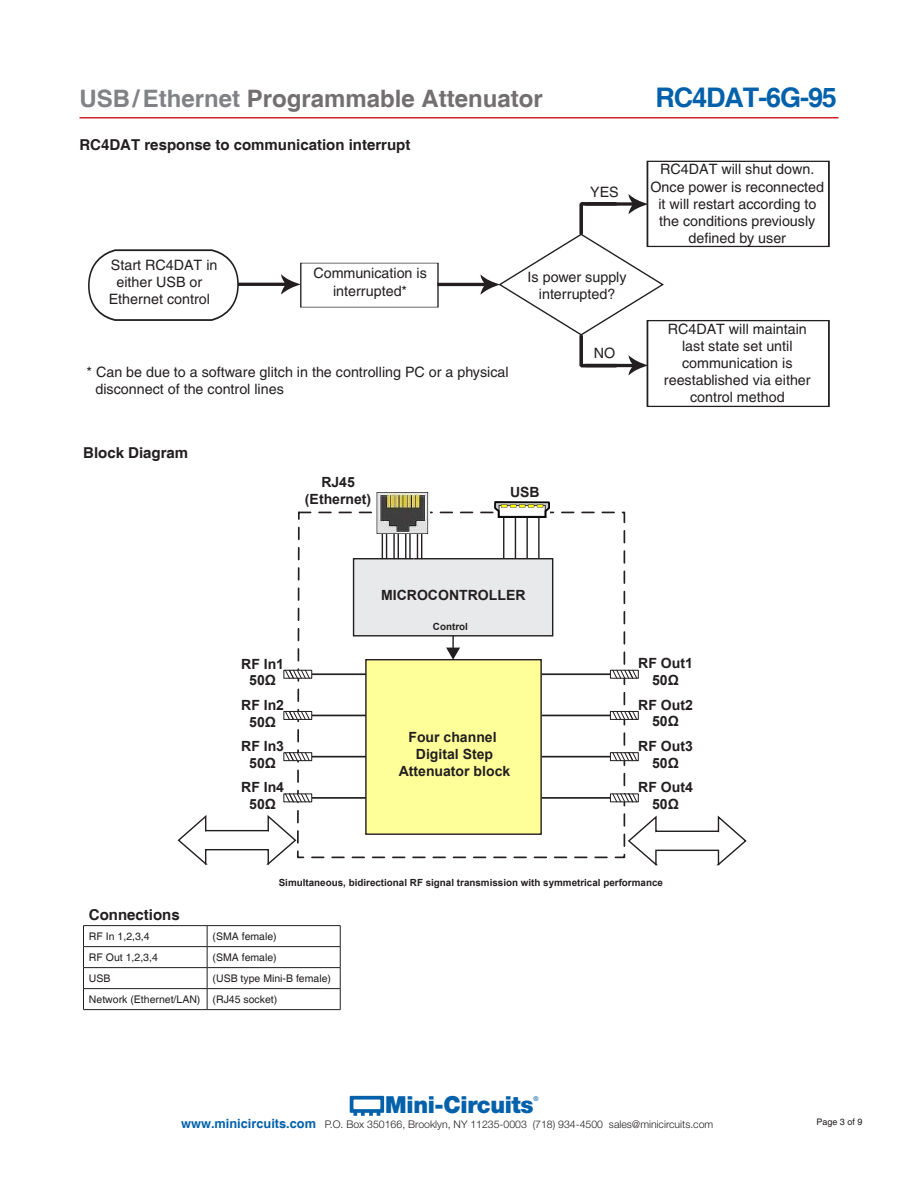
<style>
.page{position:relative;width:918px;height:1188px;background:#fff}
.page>*{position:absolute;margin:0;border:0;box-sizing:border-box;transform-origin:0 0}
.t1{font:700 27px "Helvetica";letter-spacing:-.04em;color:#0261aa}
.t2{font:700 24px "Helvetica";color:#736f71}
.t3{font:900 23.55px "Helvetica Neue";letter-spacing:-.015em;color:#0261aa}
.SECTIONS-HEAD{font:700 15px "Helvetica";color:#231f20}
.t4{font:14.25px/17.1px "Helvetica";color:#231f20;text-align:center}
.t5{font:700 14.1px/16.8px "Arial";color:#231f20;text-align:center}
.t6{font:10.5px "Helvetica";color:#231f20}
.t7{font:300 10.5px "Helvetica Neue";color:#231f20}
.t8{font:700 9.9px "Arial";color:#231f20}
.t9{font:9px "Helvetica";color:#231f20}
.t10{font:500 6.6px "Helvetica Neue";color:#0261aa}
.s1{color:#808285}
.s2{font-family:"Helvetica";font-weight:700;font-size:12.75px;color:#0261aa}
</style>
<div class="page">
<svg style="left:350px;top:1096px;width:34px;height:20px"></svg>
<hr style="left:80px;top:117px;width:758px;height:1px;background:#d1232a">
<hr style="left:83px;top:925px;width:124px;height:1px;background:#231f20">
<hr style="left:207px;top:925px;width:133px;height:1px;background:#231f20">
<hr style="left:83px;top:946px;width:124px;height:1px;background:#231f20">
<hr style="left:207px;top:946px;width:133px;height:1px;background:#231f20">
<hr style="left:83px;top:967px;width:124px;height:1px;background:#231f20">
<hr style="left:207px;top:967px;width:133px;height:1px;background:#231f20">
<svg style="left:83px;top:926px;width:1px;height:83px"></svg>
<hr style="left:83px;top:988px;width:124px;height:1px;background:#231f20">
<hr style="left:83px;top:1009px;width:124px;height:1px;background:#231f20">
<svg style="left:207px;top:926px;width:1px;height:83px"></svg>
<svg style="left:340px;top:926px;width:1px;height:83px"></svg>
<hr style="left:207px;top:988px;width:133px;height:1px;background:#231f20">
<hr style="left:207px;top:1009px;width:133px;height:1px;background:#231f20">
<svg style="left:88px;top:249px;width:213px;height:72px"></svg>
<svg style="left:437px;top:194px;width:227px;height:182px"></svg>
<div style="left:647px;top:161px;width:182px;height:85px;background:#fff"></div>
<div style="left:647px;top:161px;width:183px;height:86px;border:1px solid #231f20"></div>
<div style="left:647px;top:321px;width:182px;height:85px;background:#fff"></div>
<div style="left:647px;top:320px;width:183px;height:87px;border:2px solid #231f20"></div>
<svg style="left:297px;top:511px;width:329px;height:348px"></svg>
<hr style="left:291px;top:673px;width:340px;height:2px;background:#231f20">
<div style="left:610px;top:670px;width:29px;height:9px;border:1px solid #231f20"></div>
<svg style="left:611px;top:669px;width:27px;height:11px"></svg>
<div style="left:283px;top:670px;width:29px;height:9px;border:1px solid #231f20"></div>
<svg style="left:284px;top:669px;width:27px;height:11px"></svg>
<img style="left:494px;top:501px;width:55px;height:17px">
<hr style="left:503px;top:518px;width:1px;height:78px;background:#231f20">
<hr style="left:515px;top:518px;width:1px;height:78px;background:#231f20">
<hr style="left:526px;top:518px;width:2px;height:78px;background:#231f20">
<hr style="left:538px;top:518px;width:2px;height:78px;background:#231f20">
<div style="left:354px;top:559px;width:199px;height:77px;background:#e8e9ea"></div>
<div style="left:353px;top:558px;width:200px;height:79px;border:1px solid #231f20"></div>
<svg style="left:446px;top:636px;width:14px;height:23px"></svg>
<svg style="left:413px;top:549px;width:2px;height:9px"></svg>
<hr style="left:382px;top:518px;width:1px;height:41px;background:#231f20">
<hr style="left:393px;top:518px;width:2px;height:41px;background:#231f20">
<hr style="left:405px;top:518px;width:1px;height:41px;background:#231f20">
<hr style="left:417px;top:518px;width:1px;height:41px;background:#231f20">
<hr style="left:386px;top:518px;width:1px;height:41px;background:#231f20">
<hr style="left:398px;top:518px;width:1px;height:41px;background:#231f20">
<hr style="left:409px;top:518px;width:2px;height:41px;background:#231f20">
<hr style="left:421px;top:518px;width:1px;height:41px;background:#231f20">
<img style="left:376px;top:493px;width:53px;height:41px">
<hr style="left:291px;top:715px;width:340px;height:1px;background:#231f20">
<div style="left:610px;top:711px;width:29px;height:9px;border:1px solid #231f20"></div>
<svg style="left:611px;top:710px;width:27px;height:11px"></svg>
<div style="left:283px;top:711px;width:29px;height:9px;border:1px solid #231f20"></div>
<svg style="left:284px;top:710px;width:27px;height:11px"></svg>
<hr style="left:291px;top:756px;width:340px;height:2px;background:#231f20">
<div style="left:610px;top:752px;width:29px;height:9px;border:1px solid #231f20"></div>
<svg style="left:611px;top:751px;width:27px;height:11px"></svg>
<div style="left:283px;top:752px;width:29px;height:9px;border:1px solid #231f20"></div>
<svg style="left:284px;top:751px;width:27px;height:11px"></svg>
<hr style="left:291px;top:797px;width:340px;height:2px;background:#231f20">
<div style="left:610px;top:793px;width:29px;height:9px;border:1px solid #231f20"></div>
<svg style="left:611px;top:793px;width:27px;height:10px"></svg>
<div style="left:283px;top:793px;width:29px;height:9px;border:1px solid #231f20"></div>
<svg style="left:284px;top:793px;width:27px;height:10px"></svg>
<div style="left:366px;top:660px;width:175px;height:174px;background:#ff9"></div>
<div style="left:365px;top:659px;width:177px;height:176px;border:1px solid #231f20"></div>
<svg style="left:628px;top:815px;width:119px;height:51px"></svg>
<svg style="left:177px;top:815px;width:120px;height:50px"></svg>
<h2 class="t2" style="left:80px;top:84px;width:465px"><span class="s1">USB/Ethernet</span> Programmable Attenuator</h2>
<h1 class="t1" style="left:655px;top:81px;width:183px">RC4DAT-6G-95</h1>
<p class="SECTIONS-HEAD" style="left:80px;top:136px;width:332px">RC4DAT response to communication interrupt</p>
<p class="t4" style="left:590px;top:183px;width:30px">YES</p>
<p class="t4" style="left:109px;top:256px;width:110px">Start RC4DAT in either USB or<br>Ethernet control</p>
<p class="t4" style="left:313px;top:265px;width:115px">Communication is interrupted*</p>
<p class="t4" style="left:528px;top:269px;width:100px">Is power supply interrupted?</p>
<p class="t4" style="left:594px;top:344px;width:23px">NO</p>
<p class="t4" style="left:95px;top:363px;width:415px;text-align:left;text-indent:-9px">* Can be due to a software glitch in the controlling PC or a physical disconnect of the control lines</p>
<p class="SECTIONS-HEAD" style="left:83px;top:444px;width:107px">Block Diagram</p>
<p class="t5" style="left:305px;top:474px;width:68px">RJ45 (Ethernet)</p>
<p class="t5" style="left:510px;top:484px;width:31px">USB</p>
<p class="t4" style="left:650px;top:161px;width:175px">RC4DAT will shut down.<br>Once power is reconnected it will restart according to the conditions previously defined by user</p>
<p class="t4" style="left:664px;top:320px;width:148px">RC4DAT will maintain last state set until communication is reestablished via either control method</p>
<p class="t5" style="left:381px;top:587px;width:146px">MICROCONTROLLER</p>
<p class="t8" style="left:433px;top:619px;width:36px">Control</p>
<p class="t5" style="left:241px;top:655px;width:44px">RF In1<br>50Ω</p>
<p class="t5" style="left:638px;top:655px;width:56px">RF Out1<br>50Ω</p>
<p class="t5" style="left:241px;top:697px;width:44px">RF In2<br>50Ω</p>
<p class="t5" style="left:638px;top:696px;width:56px">RF Out2<br>50Ω</p>
<p class="t5" style="left:241px;top:738px;width:44px">RF In3<br>50Ω</p>
<p class="t5" style="left:638px;top:738px;width:56px">RF Out3<br>50Ω</p>
<p class="t5" style="left:241px;top:779px;width:44px">RF In4<br>50Ω</p>
<p class="t5" style="left:638px;top:779px;width:56px">RF Out4<br>50Ω</p>
<p class="t5" style="left:399px;top:729px;width:113px">Four channel<br>Digital Step<br>Attenuator block</p>
<p class="t8" style="left:279px;top:876px;width:386px">Simultaneous, bidirectional RF signal transmission with symmetrical performance</p>
<p class="SECTIONS-HEAD" style="left:89px;top:906px;width:92px">Connections</p>
<p class="t6" style="left:89px;top:930px;width:62px">RF In 1,2,3,4</p>
<p class="t6" style="left:213px;top:930px;width:66px">(SMA female)</p>
<p class="t6" style="left:89px;top:951px;width:70px">RF Out 1,2,3,4</p>
<p class="t6" style="left:213px;top:951px;width:66px">(SMA female)</p>
<p class="t6" style="left:89px;top:972px;width:23px">USB</p>
<p class="t6" style="left:213px;top:972px;width:120px">(USB type Mini-B female)</p>
<p class="t6" style="left:89px;top:993px;width:113px">Network (Ethernet/LAN)</p>
<p class="t6" style="left:213px;top:993px;width:66px">(RJ45 socket)</p>
<h3 class="t3" style="left:385px;top:1090px;width:150px">Mini-Circuits</h3>
<p class="t10" style="left:533px;top:1094px;width:7px">®</p>
<p class="t7" style="left:181px;top:1118px;width:534px"><span class="s2">www.minicircuits.com</span> P.O. Box 350166, Brooklyn, NY 11235-0003 (718) 934-4500 sales@minicircuits.com</p>
<p class="t9" style="left:816px;top:1117px;width:48px">Page 3 of 9</p>
</div>
